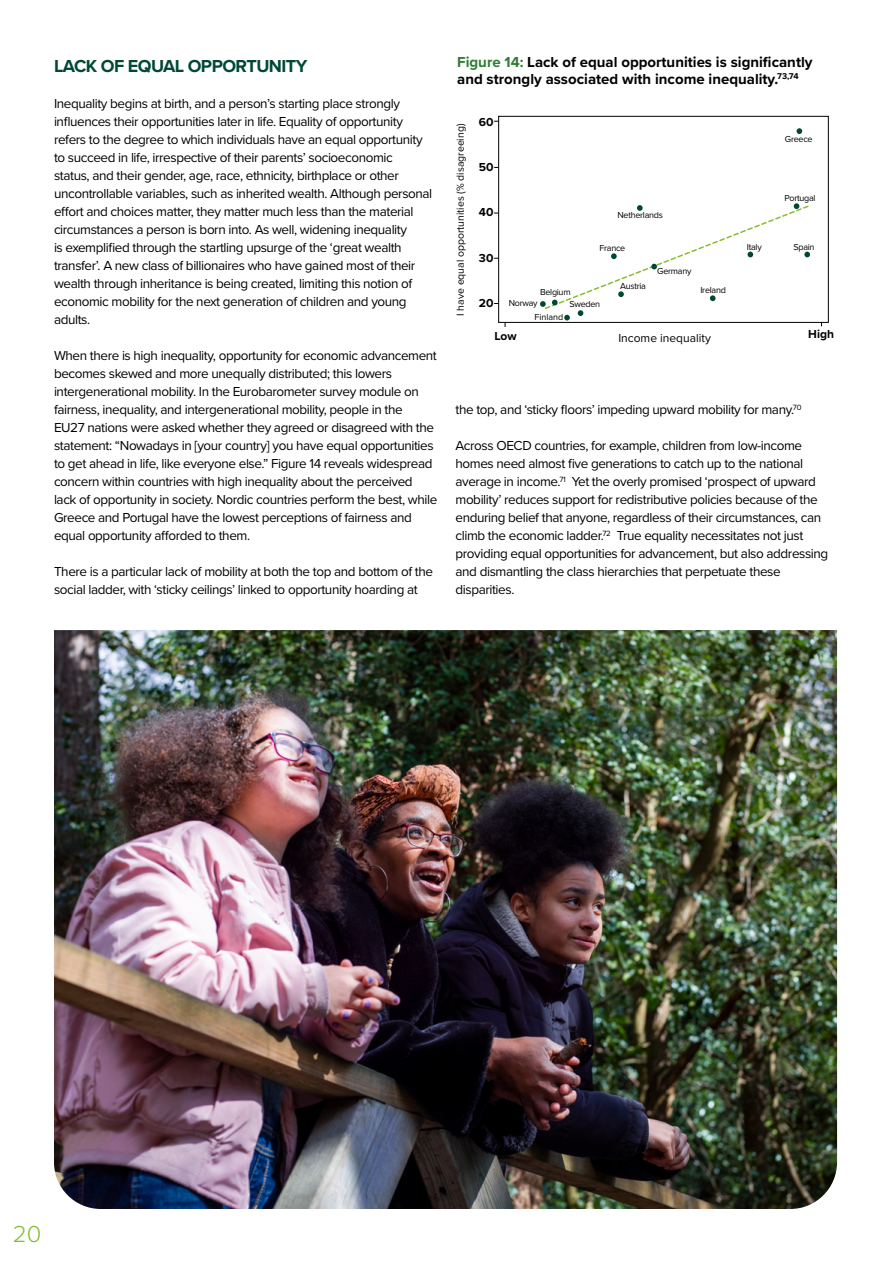
<style>
.page{position:relative;width:893px;height:1263px;background:#fff}
.page>*{position:absolute;margin:0;border:0;box-sizing:border-box;transform-origin:0 0}
.t1{font:300 24px "Proxima Nova";color:#86bd2e}
.t2{font:700 18px "Proxima Nova";letter-spacing:-.03em;color:#004835}
.t3{font:700 15px/16.5px "Proxima Nova";color:#000}
.t4{font:13.5px/18px "Proxima Nova";letter-spacing:-.03em;color:#000}
.t5{font:700 12px "Proxima Nova";color:#000}
.t6{font:12px "Proxima Nova";color:#000}
.t7{font:10.5px "Proxima Nova";color:#000}
.t8{font:9px "Proxima Nova";letter-spacing:-.03em;color:#000}
.t9{font:9px "Proxima Nova";color:#000}
.s1{color:#2f7c33}
</style>
<div class="page">
<div style="left:498px;top:116px;width:331px;height:207px;border:1px solid #000"></div>
<svg style="left:797px;top:128px;width:5px;height:6px"></svg>
<svg style="left:540px;top:203px;width:270px;height:117px"></svg>
<img style="left:54px;top:630px;width:783px;height:579px">
<h2 class="t2" style="left:54px;top:53px;width:255px">LACK OF EQUAL OPPORTUNITY</h2>
<p class="t4" style="left:54px;top:94px;width:380px">Inequality begins at birth, and a person’s starting place strongly influences their opportunities later in life. Equality of opportunity refers to the degree to which individuals have an equal opportunity to succeed in life, irrespective of their parents’ socioeconomic<br>status, and their gender, age, race, ethnicity, birthplace or other uncontrollable variables, such as inherited wealth. Although personal effort and choices matter, they matter much less than the material circumstances a person is born into. As well, widening inequality<br>is exemplified through the startling upsurge of the ‘great wealth transfer’. A new class of billionaires who have gained most of their wealth through inheritance is being created, limiting this notion of economic mobility for the next generation of children and young adults.</p>
<p class="t4" style="left:54px;top:346px;width:385px">When there is high inequality, opportunity for economic advancement becomes skewed and more unequally distributed; this lowers intergenerational mobility. In the Eurobarometer survey module on fairness, inequality, and intergenerational mobility, people in the<br>EU27 nations were asked whether they agreed or disagreed with the statement: “Nowadays in [your country] you have equal opportunities to get ahead in life, like everyone else.” Figure 14 reveals widespread concern within countries with high inequality about the perceived lack of opportunity in society. Nordic countries perform the best, while Greece and Portugal have the lowest perceptions of fairness and equal opportunity afforded to them.</p>
<p class="t4" style="left:54px;top:562px;width:381px">There is a particular lack of mobility at both the top and bottom of the social ladder, with ‘sticky ceilings’ linked to opportunity hoarding at</p>
<p class="t3" style="left:457px;top:54px;width:357px"><span class="s1">Figure 14:</span> Lack of equal opportunities is significantly and strongly associated with income inequality.<sup>73,74</sup></p>
<p class="t7" style="left:452px;top:316px;width:194px;rotate:-90deg">I have equal opportunities (% disagreeing)</p>
<p class="t5" style="left:479px;top:113px;width:16px">60</p>
<p class="t5" style="left:479px;top:158px;width:16px">50</p>
<p class="t5" style="left:479px;top:203px;width:16px">40</p>
<p class="t5" style="left:479px;top:249px;width:16px">30</p>
<p class="t5" style="left:479px;top:294px;width:16px">20</p>
<p class="t8" style="left:617px;top:208px;width:47px">Netherlands</p>
<p class="t8" style="left:540px;top:286px;width:32px">Belgium</p>
<p class="t8" style="left:600px;top:241px;width:27px">France</p>
<p class="t8" style="left:620px;top:279px;width:27px">Austria</p>
<p class="t8" style="left:509px;top:296px;width:30px">Norway</p>
<p class="t8" style="left:569px;top:297px;width:32px">Sweden</p>
<p class="t9" style="left:534px;top:310px;width:30px">Finland</p>
<p class="t8" style="left:657px;top:264px;width:36px">Germany</p>
<p class="t8" style="left:700px;top:283px;width:27px">Ireland</p>
<p class="t5" style="left:494px;top:327px;width:24px">Low</p>
<p class="t6" style="left:618px;top:329px;width:94px">Income inequality</p>
<p class="t8" style="left:785px;top:132px;width:29px">Greece</p>
<p class="t8" style="left:785px;top:191px;width:32px">Portugal</p>
<p class="t8" style="left:747px;top:240px;width:16px">Italy</p>
<p class="t8" style="left:793px;top:240px;width:23px">Spain</p>
<p class="t5" style="left:808px;top:325px;width:27px">High</p>
<p class="t4" style="left:455px;top:400px;width:348px">the top, and ‘sticky floors’ impeding upward mobility for many.<sup>70</sup></p>
<p class="t4" style="left:455px;top:436px;width:374px">Across OECD countries, for example, children from low-income homes need almost five generations to catch up to the national average in income.<sup>71</sup> Yet the overly promised ‘prospect of upward mobility’ reduces support for redistributive policies because of the enduring belief that anyone, regardless of their circumstances, can climb the economic ladder.<sup>72</sup> True equality necessitates not just providing equal opportunities for advancement, but also addressing and dismantling the class hierarchies that perpetuate these disparities.</p>
<h1 class="t1" style="left:13px;top:1216px;width:30px">20</h1>
</div>
